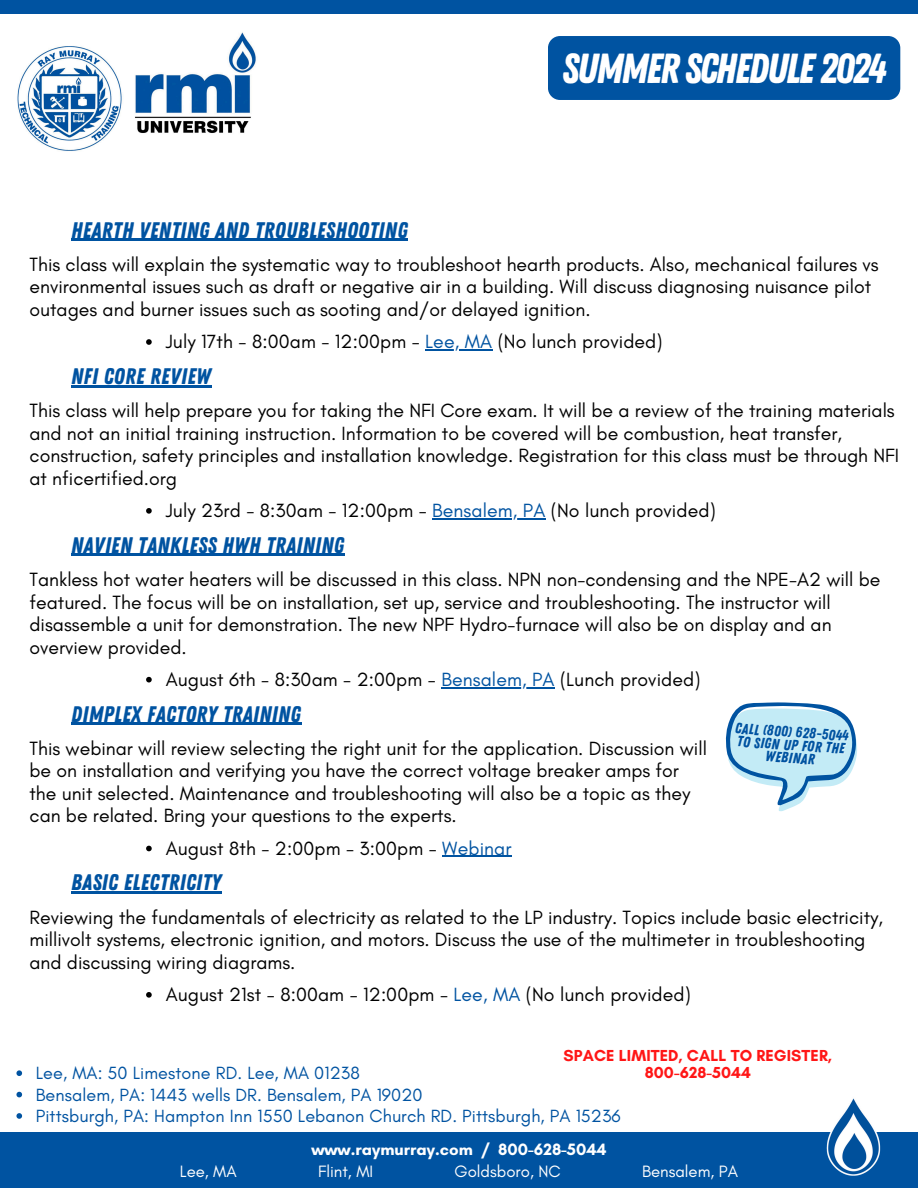
<style>
.page{position:relative;width:918px;height:1188px;background:#fff}
.page>*{position:absolute;margin:0;border:0;box-sizing:border-box;transform-origin:0 0}
.t1{font:42px "Zing Rust Base";letter-spacing:-.05em;color:#fff}
.t2{font:22.5px "Zing Rust Base";letter-spacing:.015em;color:#0053a1}
.t3{font:19.5px/22.5px "Glacial Indifference";color:#000}
.t4{font:18px "Glacial Indifference";letter-spacing:.005em;color:#0053a1}
.t5{font:16.8px "Glacial Indifference";color:#fff}
.t6{font:700 16.8px "Glacial Indifference";color:#fff}
.t7{font:700 16.2px/17px "Glacial Indifference";letter-spacing:.005em;color:#ff1616;text-align:center}
.t8{font:14.85px "Zing Rust Base";color:#0053a1}
.s1{color:#0053a1}
</style>
<div class="page">
<div style="left:0;top:1132px;width:918px;height:56px;background:#0053a1"></div>
<img style="left:826px;top:1098px;width:54px;height:78px">
<div style="left:0;top:0;width:918px;height:13px;background:#0053a1"></div>
<img style="left:17px;top:32px;width:239px;height:119px">
<div style="left:548px;top:36px;width:352px;height:64px;background:#0053a1;border-radius:12px"></div>
<svg style="left:16px;top:1070px;width:6px;height:6px"></svg>
<svg style="left:16px;top:1092px;width:6px;height:5px"></svg>
<svg style="left:16px;top:1113px;width:6px;height:6px"></svg>
<svg style="left:725px;top:702px;width:132px;height:110px"></svg>
<hr style="left:71px;top:554px;width:274px;height:2px;background:#0053a1">
<svg style="left:146px;top:677px;width:6px;height:5px"></svg>
<hr style="left:441px;top:687px;width:114px;height:1px;background:#0053a1">
<hr style="left:71px;top:892px;width:151px;height:2px;background:#0053a1">
<svg style="left:146px;top:992px;width:6px;height:6px"></svg>
<hr style="left:71px;top:723px;width:230px;height:2px;background:#0053a1">
<svg style="left:146px;top:846px;width:6px;height:5px"></svg>
<hr style="left:442px;top:856px;width:70px;height:1px;background:#0053a1">
<hr style="left:71px;top:239px;width:337px;height:2px;background:#0053a1">
<svg style="left:146px;top:339px;width:6px;height:6px"></svg>
<hr style="left:425px;top:349px;width:67px;height:1px;background:#0053a1">
<hr style="left:71px;top:385px;width:140px;height:2px;background:#0053a1">
<svg style="left:146px;top:508px;width:6px;height:6px"></svg>
<hr style="left:432px;top:518px;width:114px;height:1px;background:#0053a1">
<p class="t2" style="left:71px;top:217px;width:338px">HEARTH VENTING AND TROUBLESHOOTING</p>
<p class="t1" style="left:562px;top:44px;width:325px">SUMMER SCHEDULE 2024</p>
<p class="t3" style="left:30px;top:253px;width:851px">This class will explain the systematic way to troubleshoot hearth products. Also, mechanical failures vs environmental issues such as draft or negative air in a building. Will discuss diagnosing nuisance pilot outages and burner issues such as sooting and/or delayed ignition.</p>
<p class="t3" style="left:166px;top:330px;width:498px">July 17th - 8:00am - 12:00pm - <span class="s1">Lee, MA</span> (No lunch provided)</p>
<p class="t2" style="left:71px;top:363px;width:141px">NFI CORE REVIEW</p>
<p class="t3" style="left:30px;top:399px;width:871px">This class will help prepare you for taking the NFI Core exam. It will be a review of the training materials and not an initial training instruction. Information to be covered will be combustion, heat transfer, construction, safety principles and installation knowledge. Registration for this class must be through NFI at nficertified.org</p>
<p class="t3" style="left:166px;top:499px;width:551px">July 23rd - 8:30am - 12:00pm - <span class="s1">Bensalem, PA</span> (No lunch provided)</p>
<h3 class="t2" style="left:71px;top:532px;width:275px">NAVIEN TANKLESS HWH TRAINING</h3>
<p class="t3" style="left:30px;top:568px;width:852px">Tankless hot water heaters will be discussed in this class. NPN non-condensing and the NPE-A2 will be featured. The focus will be on installation, set up, service and troubleshooting. The instructor will disassemble a unit for demonstration. The new NPF Hydro-furnace will also be on display and an overview provided.</p>
<p class="t3" style="left:166px;top:668px;width:536px">August 6th - 8:30am - 2:00pm - <span class="s1">Bensalem, PA</span> (Lunch provided)</p>
<p class="t2" style="left:71px;top:701px;width:231px">DIMPLEX FACTORY TRAINING</p>
<p class="t3" style="left:30px;top:737px;width:679px">This webinar will review selecting the right unit for the application. Discussion will be on installation and verifying you have the correct voltage breaker amps for the unit selected. Maintenance and troubleshooting will also be a topic as they can be related. Bring your questions to the experts.</p>
<p class="t3" style="left:166px;top:837px;width:347px">August 8th - 2:00pm - 3:00pm - <span class="s1">Webinar</span></p>
<h2 class="t2" style="left:71px;top:870px;width:152px">BASIC ELECTRICITY</h2>
<h3 class="t8" style="left:736px;top:719px;width:115px;rotate:4deg">CALL (800) 628-5044</h3>
<p class="t8" style="left:738px;top:733px;width:109px;rotate:4deg">TO SIGN UP FOR THE</p>
<h2 class="t8" style="left:766px;top:748px;width:51px;rotate:4deg">WEBINAR</h2>
<p class="t3" style="left:30px;top:906px;width:855px">Reviewing the fundamentals of electricity as related to the LP industry. Topics include basic electricity, millivolt systems, electronic ignition, and motors. Discuss the use of the multimeter in troubleshooting and discussing wiring diagrams.</p>
<h3 class="t3" style="left:166px;top:983px;width:527px">August 21st - 8:00am - 12:00pm - <span class="s1">Lee, MA</span> (No lunch provided)</h3>
<h2 class="t7" style="left:564px;top:1047px;width:270px">SPACE LIMITED, CALL TO REGISTER,<br>800-628-5044</h2>
<h2 class="t4" style="left:36px;top:1062px;width:326px">Lee, MA: 50 Limestone RD. Lee, MA 01238</h2>
<h3 class="t4" style="left:36px;top:1084px;width:388px">Bensalem, PA: 1443 wells DR. Bensalem, PA 19020</h3>
<p class="t4" style="left:36px;top:1105px;width:587px">Pittsburgh, PA: Hampton Inn 1550 Lebanon Church RD. Pittsburgh, PA 15236</p>
<h2 class="t6" style="left:311px;top:1139px;width:297px">www.raymurray.com / 800-628-5044</h2>
<h3 class="t5" style="left:180px;top:1161px;width:58px">Lee, MA</h3>
<h3 class="t5" style="left:318px;top:1161px;width:57px">Flint, MI</h3>
<h3 class="t5" style="left:454px;top:1161px;width:108px">Goldsboro, NC</h3>
<h3 class="t5" style="left:642px;top:1161px;width:98px">Bensalem, PA</h3>
</div>
